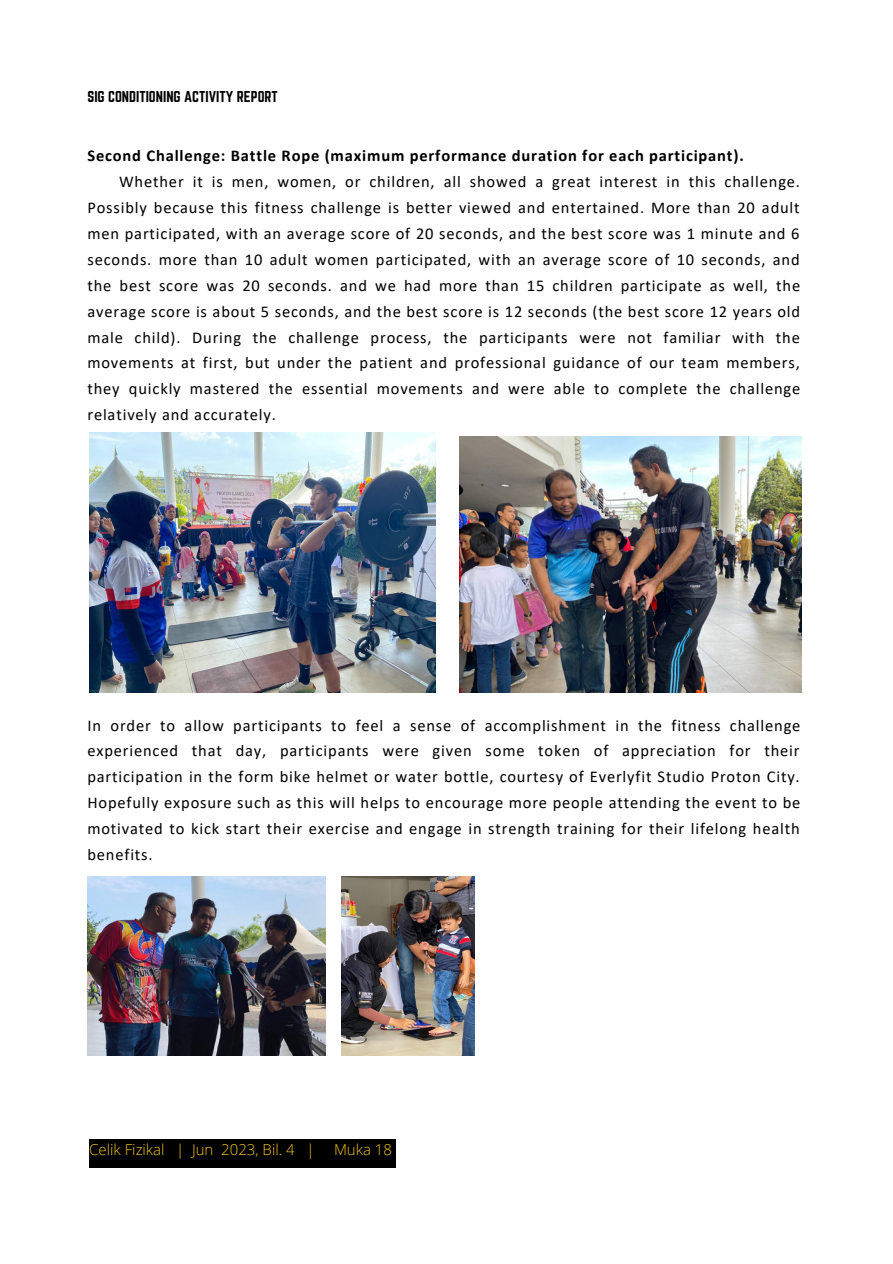
<style>
.page{position:relative;width:893px;height:1264px;background:#fff}
.page>*{position:absolute;margin:0;border:0;box-sizing:border-box;transform-origin:0 0}
.t1{font:16.5px/25.8px "Calibri";letter-spacing:.05em;color:#000;text-align:justify}
.t2{font:700 16.5px "Calibri";letter-spacing:.05em;color:#000}
.t3{font:300 15px "Open Sans";color:#f4c520}
.t4{font:13.8px "Norwester";color:#000}
</style>
<div class="page">
<img style="left:89px;top:432px;width:346px;height:260px">
<img style="left:460px;top:436px;width:341px;height:256px">
<img style="left:87px;top:876px;width:239px;height:179px">
<img style="left:341px;top:876px;width:134px;height:179px">
<div style="left:89px;top:1139px;width:307px;height:28px;background:#000"></div>
<p class="t4" style="left:87px;top:88px;width:192px">SIG CONDITIONING ACTIVITY REPORT</p>
<p class="t2" style="left:87px;top:149px;width:657px">Second Challenge: Battle Rope (maximum performance duration for each participant).</p>
<p class="t1" style="left:87px;top:170px;width:714px;text-indent:32px">Whether it is men, women, or children, all showed a great interest in this challenge.<br>Possibly because this fitness challenge is better viewed and entertained. More than 20 adult men participated, with an average score of 20 seconds, and the best score was 1 minute and 6 seconds. more than 10 adult women participated, with an average score of 10 seconds, and the best score was 20 seconds. and we had more than 15 children participate as well, the average score is about 5 seconds, and the best score is 12 seconds (the best score 12 years old male child). During the challenge process, the participants were not familiar with the movements at first, but under the patient and professional guidance of our team members, they quickly mastered the essential movements and were able to complete the challenge relatively and accurately.</p>
<p class="t1" style="left:87px;top:713px;width:714px">In order to allow participants to feel a sense of accomplishment in the fitness challenge experienced that day, participants were given some token of appreciation for their participation in the form bike helmet or water bottle, courtesy of Everlyfit Studio Proton City.<br>Hopefully exposure such as this will helps to encourage more people attending the event to be motivated to kick start their exercise and engage in strength training for their lifelong health benefits.</p>
<p class="t3" style="left:89px;top:1138px;width:227px">Celik Fizikal | Jun 2023, Bil. 4 |</p>
<p class="t3" style="left:334px;top:1138px;width:59px">Muka 18</p>
</div>
